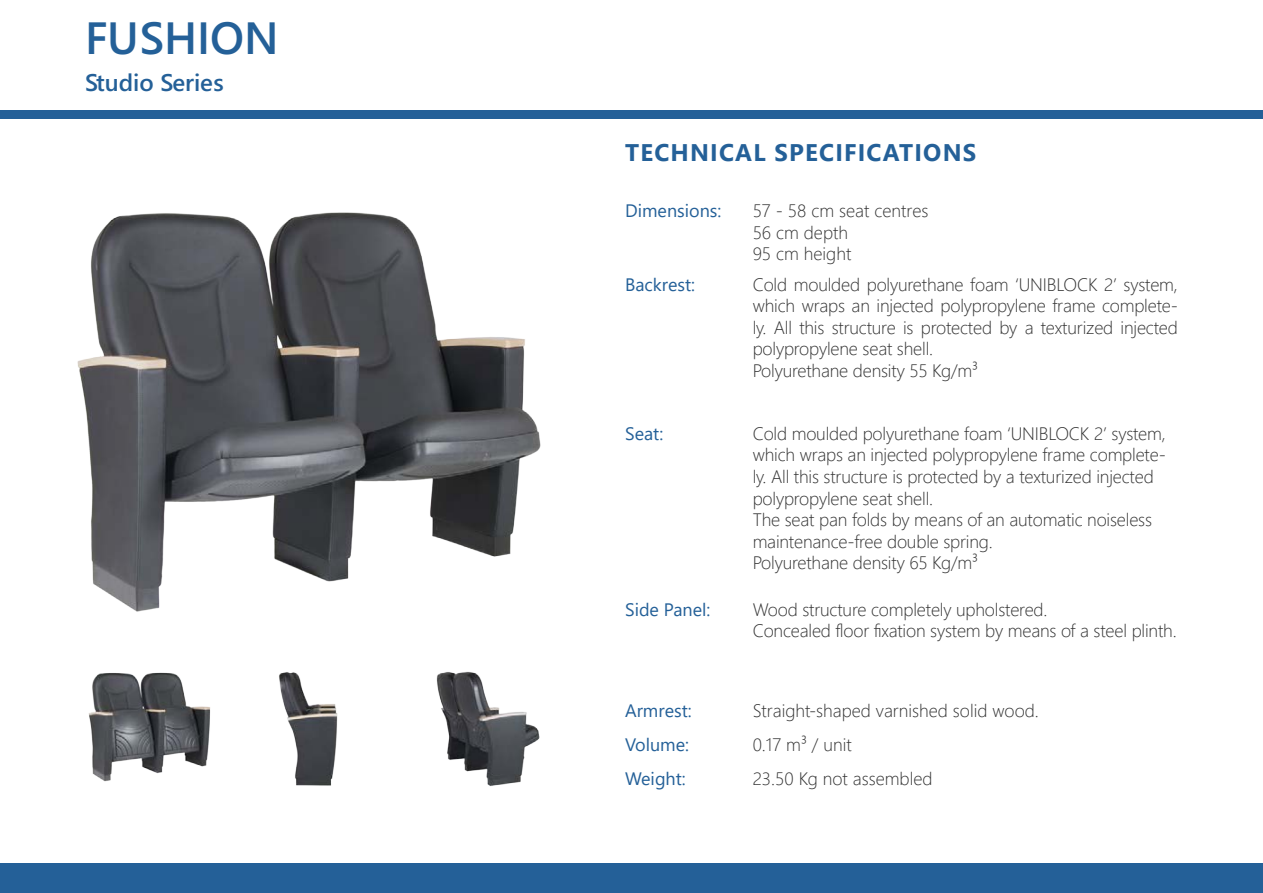
<style>
.page{position:relative;width:1263px;height:893px;background:#fff}
.page>*{position:absolute;margin:0;border:0;box-sizing:border-box;transform-origin:0 0}
.t1{font:600 45px "Segoe WP";color:#246098}
.t2{font:700 24px "Segoe UI";letter-spacing:.05em;color:#246098}
.t3{font:600 24px "Segoe WP";color:#246098}
.t4{font:300 18px/21.6px "Segoe UI";letter-spacing:-.01em;color:#323232}
.t5{font:18px/34px "Segoe UI";color:#246098}
</style>
<div class="page">
<div style="left:0;top:863px;width:1263px;height:30px;background:#246098"></div>
<div style="left:0;top:111px;width:1263px;height:8px;background:#246098"></div>
<img style="left:30px;top:110px;width:583px;height:502px">
<img style="left:88px;top:672px;width:122px;height:110px">
<img style="left:279px;top:672px;width:59px;height:114px">
<img style="left:436px;top:671px;width:104px;height:115px">
<h1 class="t1" style="left:85px;top:7px;width:195px">FUSHION</h1>
<h2 class="t3" style="left:85px;top:66px;width:140px">Studio Series</h2>
<h2 class="t2" style="left:625px;top:133px;width:353px">TECHNICAL SPECIFICATIONS</h2>
<p class="t5" style="left:625px;top:193px;width:98px">Dimensions:</p>
<p class="t5" style="left:625px;top:267px;width:72px">Backrest:</p>
<p class="t5" style="left:625px;top:416px;width:40px">Seat:</p>
<p class="t5" style="left:625px;top:592px;width:87px">Side Panel:</p>
<p class="t5" style="left:625px;top:693px;width:68px">Armrest:<br>Volume:<br>Weight:</p>
<p class="t4" style="left:753px;top:199px;width:177px">57 - 58 cm seat centres<br>56 cm depth<br>95 cm height</p>
<p class="t4" style="left:753px;top:273px;width:427px">Cold moulded polyurethane foam ‘UNIBLOCK 2’ system, which wraps an injected polypropylene frame complete&shy;ly. All this structure is protected by a texturized injected polypropylene seat shell.<br>Polyurethane density 55 Kg/m³</p>
<p class="t4" style="left:753px;top:422px;width:415px">Cold moulded polyurethane foam ‘UNIBLOCK 2’ system, which wraps an injected polypropylene frame complete&shy;ly. All this structure is protected by a texturized injected polypropylene seat shell.<br>The seat pan folds by means of an automatic noiseless maintenance-free double spring.<br>Polyurethane density 65 Kg/m³</p>
<p class="t4" style="left:753px;top:598px;width:425px">Wood structure completely upholstered.<br>Concealed floor fixation system by means of a steel plinth.</p>
<p class="t4" style="left:753px;top:693px;width:288px;line-height:34px">Straight-shaped varnished solid wood.<br>0.17 m³ / unit<br>23.50 Kg not assembled</p>
</div>
